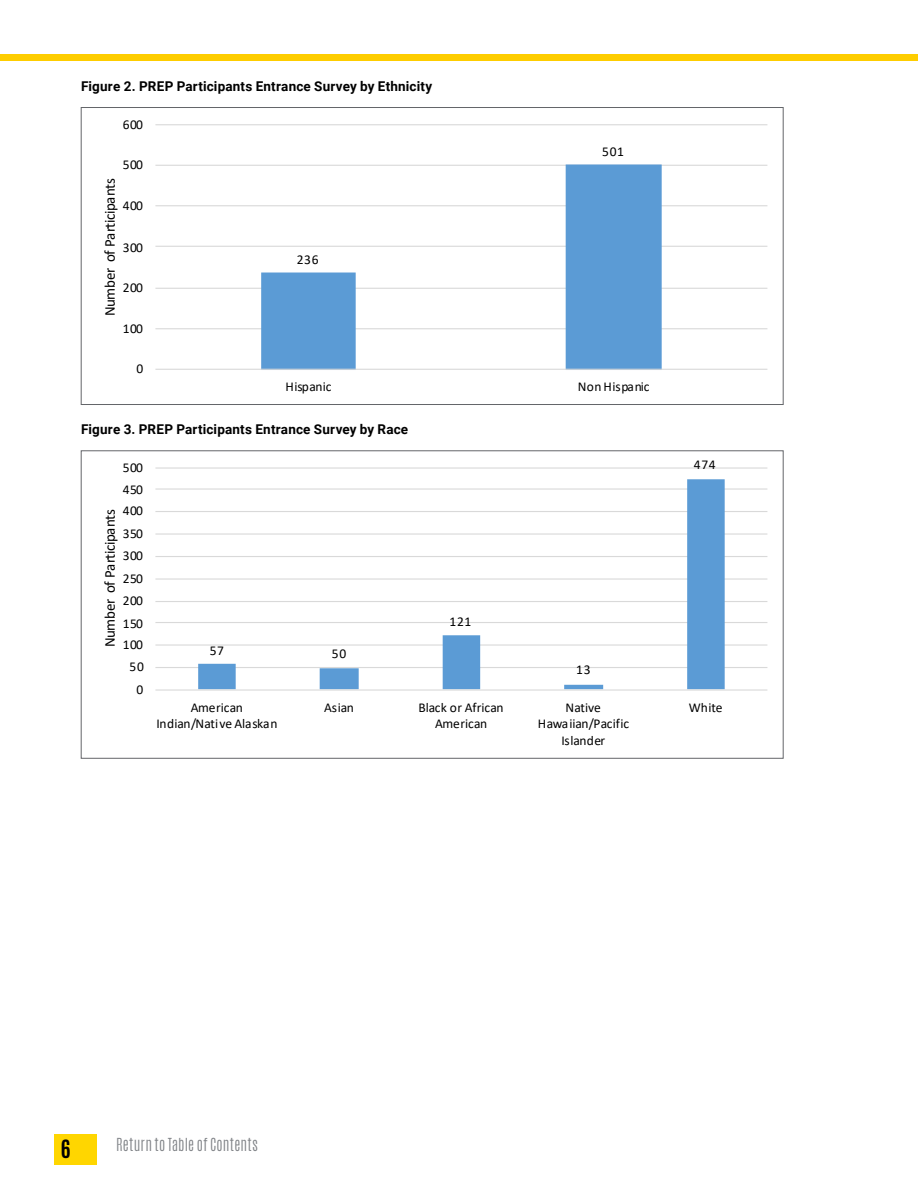
<style>
.page{position:relative;width:918px;height:1188px;background:#fff}
.page>*{position:absolute;margin:0;border:0;box-sizing:border-box;transform-origin:0 0}
.t1{font:700 21px "Antonio";color:#000}
.t2{font:15px "Calibri";letter-spacing:-.025em;color:#000}
.t3{font:300 15px "Antonio";letter-spacing:.015em;color:#808387}
.t4{font:13.5px/16.5px "Calibri";letter-spacing:-.005em;color:#000;text-align:center}
.PPC_Figure_Title{font:700 13.5px "Roboto";letter-spacing:.015em;color:#000}
.t5{font:13.5px "Calibri";letter-spacing:.02em;color:#000}
</style>
<div class="page">
<div style="left:0;top:54px;width:918px;height:7px;background:#fecd00"></div>
<div style="left:54px;top:1134px;width:42px;height:30px;background:#ffd600"></div>
<hr style="left:155px;top:328px;width:612px;height:1px;background:#d9d9d9">
<hr style="left:155px;top:288px;width:612px;height:1px;background:#d9d9d9">
<hr style="left:155px;top:246px;width:612px;height:1px;background:#d9d9d9">
<hr style="left:155px;top:205px;width:612px;height:1px;background:#d9d9d9">
<hr style="left:155px;top:165px;width:612px;height:1px;background:#d9d9d9">
<hr style="left:155px;top:124px;width:612px;height:1px;background:#d9d9d9">
<svg style="left:261px;top:165px;width:401px;height:204px"></svg>
<hr style="left:155px;top:369px;width:612px;height:1px;background:#d9d9d9">
<hr style="left:155px;top:667px;width:612px;height:1px;background:#d9d9d9">
<hr style="left:155px;top:644px;width:612px;height:2px;background:#d9d9d9">
<hr style="left:155px;top:622px;width:612px;height:1px;background:#d9d9d9">
<hr style="left:155px;top:601px;width:612px;height:1px;background:#d9d9d9">
<hr style="left:155px;top:578px;width:612px;height:2px;background:#d9d9d9">
<hr style="left:155px;top:556px;width:612px;height:1px;background:#d9d9d9">
<hr style="left:155px;top:533px;width:612px;height:2px;background:#d9d9d9">
<hr style="left:155px;top:511px;width:612px;height:1px;background:#d9d9d9">
<hr style="left:155px;top:488px;width:612px;height:2px;background:#d9d9d9">
<hr style="left:155px;top:467px;width:612px;height:2px;background:#d9d9d9">
<svg style="left:198px;top:479px;width:527px;height:210px"></svg>
<hr style="left:155px;top:689px;width:612px;height:2px;background:#d9d9d9">
<p class="PPC_Figure_Title" style="left:81px;top:77px;width:353px">Figure 2. PREP Participants Entrance Survey by Ethnicity</p>
<p class="t4" style="left:123px;top:115px;width:22px">600</p>
<p class="t4" style="left:123px;top:156px;width:22px">500</p>
<p class="t2" style="left:100px;top:316px;width:139px;rotate:-90deg">Number of Participants</p>
<p class="t4" style="left:123px;top:196px;width:22px">400</p>
<p class="t4" style="left:123px;top:238px;width:22px">300</p>
<p class="t4" style="left:123px;top:279px;width:22px">200</p>
<p class="t4" style="left:123px;top:319px;width:22px">100</p>
<p class="t4" style="left:136px;top:360px;width:8px">0</p>
<p class="t4" style="left:297px;top:250px;width:23px">236</p>
<p class="t4" style="left:602px;top:142px;width:23px">501</p>
<p class="t4" style="left:285px;top:378px;width:48px">Hispanic</p>
<p class="t5" style="left:578px;top:377px;width:73px">Non Hispanic</p>
<p class="PPC_Figure_Title" style="left:81px;top:420px;width:329px">Figure 3. PREP Participants Entrance Survey by Race</p>
<p class="t4" style="left:123px;top:459px;width:22px">500</p>
<p class="t4" style="left:123px;top:481px;width:22px">450</p>
<p class="t4" style="left:123px;top:502px;width:22px">400</p>
<p class="t2" style="left:100px;top:647px;width:139px;rotate:-90deg">Number of Participants</p>
<p class="t4" style="left:123px;top:525px;width:22px">350</p>
<p class="t4" style="left:123px;top:547px;width:22px">300</p>
<p class="t4" style="left:123px;top:570px;width:22px">250</p>
<p class="t4" style="left:123px;top:592px;width:22px">200</p>
<p class="t4" style="left:123px;top:615px;width:22px">150</p>
<p class="t4" style="left:123px;top:636px;width:22px">100</p>
<p class="t4" style="left:130px;top:658px;width:16px">50</p>
<p class="t4" style="left:136px;top:681px;width:8px">0</p>
<p class="t4" style="left:210px;top:642px;width:16px">57</p>
<p class="t4" style="left:332px;top:645px;width:16px">50</p>
<p class="t4" style="left:450px;top:613px;width:23px">121</p>
<p class="t4" style="left:576px;top:661px;width:16px">13</p>
<p class="t4" style="left:694px;top:456px;width:23px">474</p>
<p class="t4" style="left:157px;top:699px;width:123px">American<br>Indian/Native Alaskan</p>
<p class="t4" style="left:324px;top:699px;width:31px">Asian</p>
<p class="t4" style="left:418px;top:699px;width:87px">Black or African<br>American</p>
<p class="t4" style="left:538px;top:699px;width:93px">Native<br>Hawaiian/Pacific<br>Islander</p>
<p class="t4" style="left:689px;top:699px;width:35px">White</p>
<h1 class="t1" style="left:61px;top:1133px;width:11px">6</h1>
<p class="t3" style="left:116px;top:1134px;width:143px">Return to Table of Contents</p>
</div>
